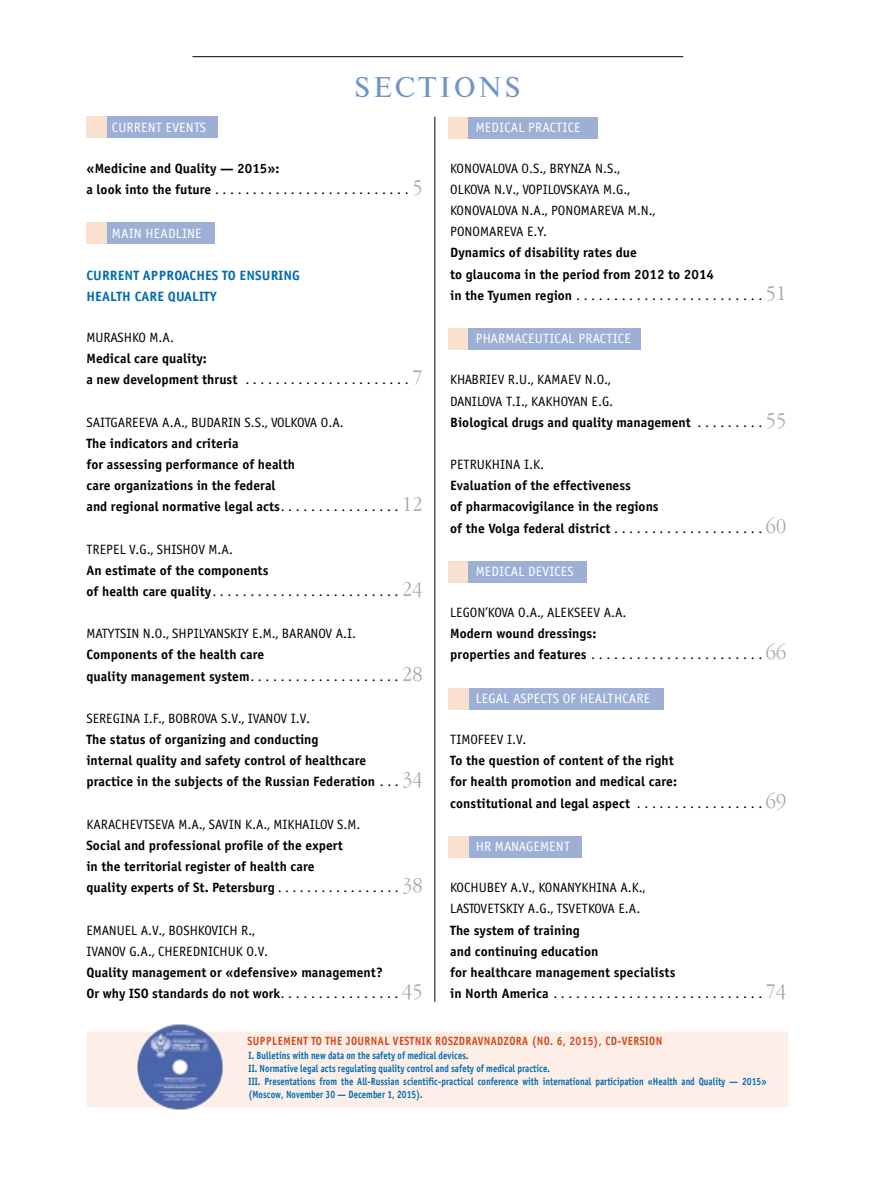
<style>
.page{position:relative;width:872px;height:1190px;background:#fff}
.page>*{position:absolute;margin:0;border:0;box-sizing:border-box;transform-origin:0 0}
.t1{font:28.5px "Newton C";letter-spacing:.1em;color:#7094c6}
.t2{font:700 13.5px/21.1px "Officina Sans C";letter-spacing:.005em;color:#000}
.t3{font:13.5px/21.1px "Officina Sans C";color:#000}
.t4{font:13.5px "Officina Sans C";letter-spacing:.01em;color:#fff}
.t5{font:700 13.5px/21.1px "Officina Sans C";letter-spacing:.01em;color:#006baf}
.t6{font:700 12px "Officina Sans C";letter-spacing:.04em;color:#d6441b;scale:.86 1}
.t7{font:700 10.5px/12.9px "Officina Sans C";letter-spacing:.005em;color:#006baf;scale:.82 1}
.s1{font-weight:400}
.s2{font-family:"Garamond C";font-weight:300;font-size:19.5px;color:#a6a6a6}
.s3{font-weight:700}
</style>
<div class="page">
<div style="left:86px;top:1031px;width:702px;height:76px;background:#fdefe7;border-radius:3px"></div>
<img style="left:137px;top:1023px;width:86px;height:87px;border-radius:50%">
<hr style="left:192px;top:56px;width:491px;height:1px;background:#000">
<div style="left:448px;top:836px;width:21px;height:21px;background:#fae0ce"></div>
<div style="left:468px;top:836px;width:113px;height:21px;background:#9eafd5"></div>
<div style="left:448px;top:688px;width:21px;height:21px;background:#fae0ce"></div>
<div style="left:468px;top:688px;width:195px;height:21px;background:#9eafd5"></div>
<div style="left:448px;top:561px;width:21px;height:22px;background:#fae0ce"></div>
<div style="left:468px;top:561px;width:118px;height:22px;background:#9eafd5"></div>
<div style="left:448px;top:328px;width:21px;height:22px;background:#fae0ce"></div>
<div style="left:468px;top:328px;width:173px;height:22px;background:#9eafd5"></div>
<div style="left:86px;top:223px;width:22px;height:21px;background:#fae0ce"></div>
<div style="left:107px;top:223px;width:108px;height:21px;background:#9eafd5"></div>
<div style="left:448px;top:117px;width:21px;height:22px;background:#fae0ce"></div>
<div style="left:468px;top:117px;width:130px;height:22px;background:#9eafd5"></div>
<div style="left:86px;top:116px;width:22px;height:22px;background:#fae0ce"></div>
<div style="left:107px;top:116px;width:110px;height:22px;background:#9eafd5"></div>
<hr style="left:434px;top:117px;width:1px;height:884px;background:#000">
<h1 class="t1" style="left:354px;top:78px;width:168px">SECTIONS</h1>
<p class="t4" style="left:112px;top:122px;width:96px">CURRENT EVENTS</p>
<p class="t2" style="left:86px;top:159px;width:337px">«Medicine and Quality — 2015»:<br>a look into the future <span class="s1">. . . . . . . . . . . . . . . . . . . . . . . . . .</span> <span class="s2">5</span></p>
<p class="t4" style="left:112px;top:228px;width:91px">MAIN HEADLINE</p>
<p class="t5" style="left:86px;top:266px;width:215px">CURRENT APPROACHES TO ENSURING<br>HEALTH CARE QUALITY</p>
<p class="t3" style="left:86px;top:328px;width:89px">MURASHKO M.A.</p>
<p class="t2" style="left:86px;top:349px;width:337px">Medical care quality:<br>a new development thrust <span class="s1">. . . . . . . . . . . . . . . . . . . . . .</span> <span class="s2">7</span></p>
<p class="t3" style="left:86px;top:413px;width:259px">SAITGAREEVA A.A., BUDARIN S.S., VOLKOVA O.A.</p>
<p class="t2" style="left:86px;top:434px;width:337px">The indicators and criteria<br>for assessing performance of health<br>care organizations in the federal<br>and regional normative legal acts<span class="s1">. . . . . . . . . . . . . . . .</span> <span class="s2">12</span></p>
<p class="t3" style="left:86px;top:540px;width:148px">TREPEL V.G., SHISHОV M.A.</p>
<p class="t2" style="left:86px;top:561px;width:337px">An estimate of the components<br>of health care quality<span class="s1">. . . . . . . . . . . . . . . . . . . . . . . . .</span> <span class="s2">24</span></p>
<p class="t3" style="left:86px;top:624px;width:271px">MATYTSIN N.O., SHPILYANSKIY E.M., BARANOV A.I.</p>
<p class="t2" style="left:86px;top:646px;width:337px">Components of the health care<br>quality management system<span class="s1">. . . . . . . . . . . . . . . . . . . .</span> <span class="s2">28</span></p>
<p class="t3" style="left:86px;top:709px;width:225px">SEREGINA I.F., BOBROVA S.V., IVANOV I.V.</p>
<p class="t2" style="left:86px;top:730px;width:337px">The status of organizing and conducting<br>internal quality and safety control of healthcare<br>practice in the subjects of the Russian Federation <span class="s1">. . .</span> <span class="s2">34</span></p>
<p class="t3" style="left:86px;top:815px;width:275px">KARACHEVTSEVA M.A., SAVIN K.A., MIKHAILOV S.M.</p>
<p class="t2" style="left:86px;top:836px;width:337px">Social and professional profile of the expert<br>in the territorial register of health care<br>quality experts of St. Petersburg <span class="s1">. . . . . . . . . . . . . . . . .</span> <span class="s2">38</span></p>
<p class="t3" style="left:86px;top:920px;width:183px">EMANUEL A.V., BOSHKOVICH R.,<br>IVANOV G.A., CHEREDNICHUK O.V.</p>
<p class="t2" style="left:86px;top:963px;width:337px">Quality management or «defensive» management?<br>Or why ISO standards do not work<span class="s1">. . . . . . . . . . . . . . . .</span> <span class="s2">45</span></p>
<p class="t4" style="left:475px;top:122px;width:106px">MEDICAL PRACTICE</p>
<p class="t3" style="left:450px;top:159px;width:207px">KONOVALOVA O.S., BRYNZA N.S.,<br>OLKOVA N.V., VOPILOVSKAYA M.G.,<br>KONOVALOVA N.A., PONOMAREVA M.N.,<br>PONOMAREVA E.Y.</p>
<p class="t2" style="left:450px;top:244px;width:337px">Dynamics of disability rates due<br>to glaucoma in the period from 2012 to 2014<br>in the Tyumen region <span class="s1">. . . . . . . . . . . . . . . . . . . . . . . . .</span> <span class="s2">51</span></p>
<p class="t4" style="left:475px;top:334px;width:157px">PHARMACEUTICAL PRACTICE</p>
<p class="t3" style="left:450px;top:370px;width:337px">KHABRIEV R.U., KAMAEV N.O.,<br>DANILOVA T.I., KAKHOYAN E.G.<br><span class="s3">Biological drugs and quality management</span> . . . . . . . . . <span class="s2">55</span></p>
<p class="t3" style="left:450px;top:455px;width:95px">PETRUKHINA I.K.</p>
<p class="t2" style="left:450px;top:476px;width:337px">Evaluation of the effectiveness<br>of pharmacovigilance in the regions<br>of the Volga federal district <span class="s1">. . . . . . . . . . . . . . . . . . . .</span> <span class="s2">60</span></p>
<p class="t4" style="left:475px;top:566px;width:100px">MEDICAL DEVICES</p>
<p class="t3" style="left:450px;top:603px;width:178px">LEGON’KOVA O.A., ALEKSEEV A.A.</p>
<p class="t2" style="left:450px;top:624px;width:337px">Modern wound dressings:<br>properties and features <span class="s1">. . . . . . . . . . . . . . . . . . . . . . .</span> <span class="s2">66</span></p>
<p class="t4" style="left:475px;top:693px;width:176px">LEGAL ASPECTS OF HEALTHCARE</p>
<p class="t3" style="left:450px;top:730px;width:78px">TIMOFEEV I.V.</p>
<p class="t2" style="left:450px;top:751px;width:337px">To the question of content of the right<br>for health promotion and medical care:<br>constitutional and legal aspect <span class="s1">. . . . . . . . . . . . . . . . .</span> <span class="s2">69</span></p>
<p class="t4" style="left:475px;top:841px;width:96px">HR MANAGEMENT</p>
<p class="t3" style="left:450px;top:878px;width:197px">KOCHUBEY A.V., KONANYKHINA A.K.,<br>LASTOVETSKIY A.G., TSVETKOVA E.A.</p>
<p class="t2" style="left:450px;top:920px;width:337px">The system of training<br>and continuing education<br>for healthcare management specialists<br>in North America <span class="s1">. . . . . . . . . . . . . . . . . . . . . . . . . . . .</span> <span class="s2">74</span></p>
<p class="t6" style="left:247px;top:1036px;width:484px">SUPPLEMENT TO THE JOURNAL VESTNIK ROSZDRAVNADZORA (NO. 6, 2015), CD-VERSION</p>
<p class="t7" style="left:249px;top:1050px;width:633px">I. Bulletins with new data on the safety of medical devices.<br>II. Normative legal acts regulating quality control and safety of medical practice.<br>III. Presentations from the All-Russian scientific-practical conference with international participation «Health and Quality — 2015» (Moscow, November 30 — December 1, 2015).</p>
</div>
